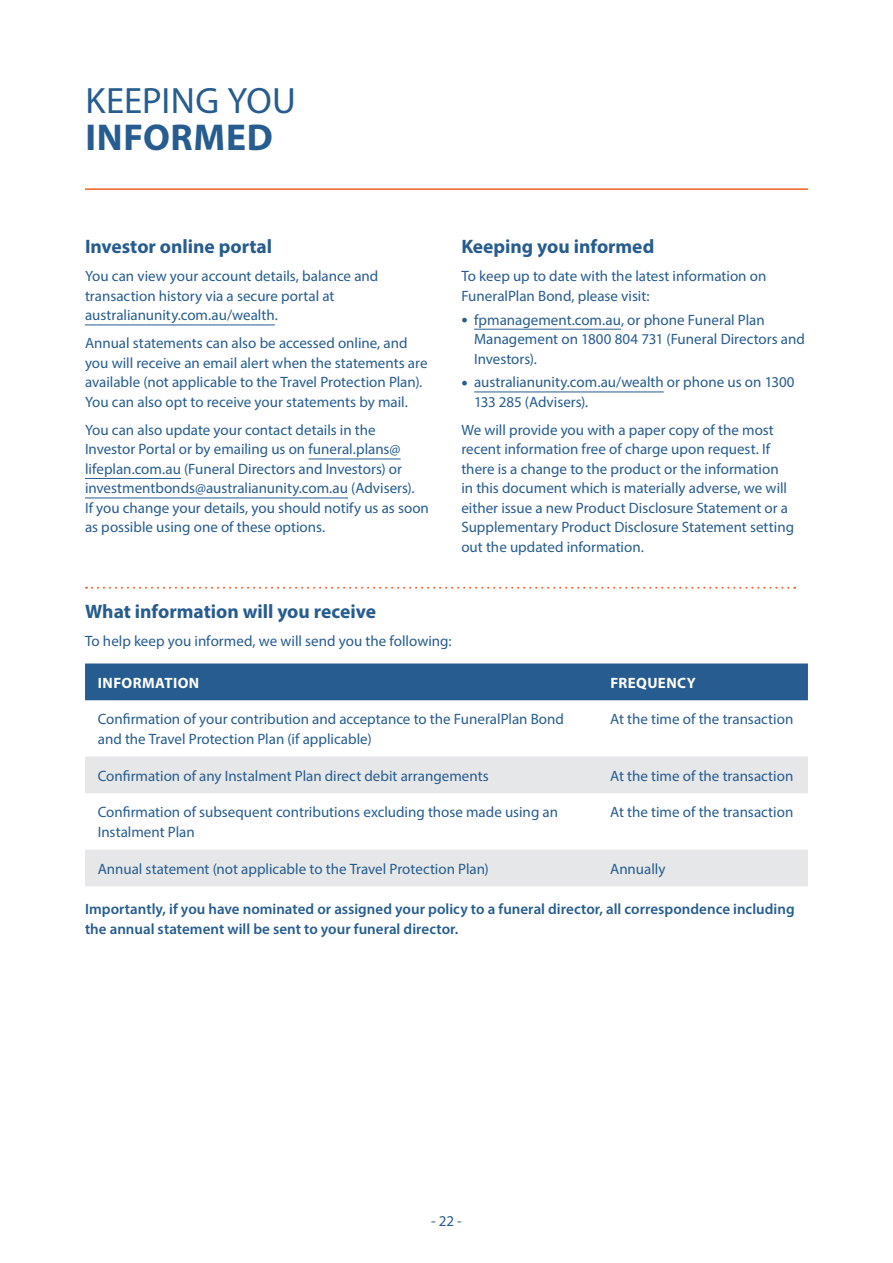
<style>
.page{position:relative;width:893px;height:1263px;background:#fff}
.page>*{position:absolute;margin:0;border:0;box-sizing:border-box;transform-origin:0 0}
.t1{font:700 37.5px "Myriad Pro";letter-spacing:.02em;color:#265c8f}
.t2{font:36.75px "Myriad Pro";letter-spacing:.005em;color:#265c8f}
.t3{font:700 19.5px "Myriad Pro";color:#265c8f}
.t4{font:15px/19.5px "Myriad Pro";color:#265c8f}
.t5{font:600 15px/19.5px "Myriad Pro";color:#265c8f}
.t6{font:700 15px "Myriad Pro";letter-spacing:.03em;color:#fff}
.s1{font-size:22.5px}
</style>
<div class="page">
<hr style="left:85px;top:188px;width:723px;height:2px;background:#f15f24">
<hr style="left:85px;top:325px;width:190px;height:1px;background:#265c8f">
<hr style="left:308px;top:459px;width:93px;height:1px;background:#265c8f">
<hr style="left:85px;top:478px;width:96px;height:1px;background:#265c8f">
<hr style="left:85px;top:498px;width:263px;height:1px;background:#265c8f">
<hr style="left:474px;top:329px;width:147px;height:1px;background:#265c8f">
<hr style="left:474px;top:392px;width:190px;height:1px;background:#265c8f">
<svg style="left:86px;top:587px;width:709px;height:2px"></svg>
<div style="left:85px;top:663px;width:723px;height:37px;background:#265c8f"></div>
<svg style="left:85px;top:756px;width:723px;height:130px;fill:#e6e7e8"></svg>
<h2 class="t2" style="left:85px;top:78px;width:212px">KEEPING YOU</h2>
<h1 class="t1" style="left:85px;top:113px;width:189px">INFORMED</h1>
<h3 class="t3" style="left:85px;top:234px;width:189px">Investor online portal</h3>
<p class="t4" style="left:85px;top:266px;width:295px">You can view your account details, balance and transaction history via a secure portal at australianunity.com.au/wealth.</p>
<p class="t4" style="left:85px;top:333px;width:344px">Annual statements can also be accessed online, and you will receive an email alert when the statements are available (not applicable to the Travel Protection Plan).<br>You can also opt to receive your statements by mail.</p>
<p class="t4" style="left:85px;top:420px;width:345px">You can also update your contact details in the Investor Portal or by emailing us on funeral.plans@ lifeplan.com.au (Funeral Directors and Investors) or investmentbonds@australianunity.com.au (Advisers).<br>If you change your details, you should notify us as soon as possible using one of these options.</p>
<h3 class="t3" style="left:461px;top:234px;width:194px">Keeping you informed</h3>
<p class="t4" style="left:461px;top:266px;width:307px">To keep up to date with the latest information on<br>FuneralPlan Bond, please visit:</p>
<p class="t4" style="left:474px;top:310px;width:332px;text-indent:-13px"><span class="s1">•</span> fpmanagement.com.au, or phone Funeral Plan<br>Management on 1800 804 731 (Funeral Directors and<br>Investors).</p>
<p class="t4" style="left:474px;top:372px;width:322px;text-indent:-13px"><span class="s1">•</span> australianunity.com.au/wealth or phone us on 1300<br>133 285 (Advisers).</p>
<p class="t4" style="left:461px;top:420px;width:334px">We will provide you with a paper copy of the most recent information free of charge upon request. If there is a change to the product or the information in this document which is materially adverse, we will either issue a new Product Disclosure Statement or a Supplementary Product Disclosure Statement setting out the updated information.</p>
<h3 class="t3" style="left:85px;top:599px;width:293px">What information will you receive</h3>
<p class="t4" style="left:85px;top:631px;width:368px">To help keep you informed, we will send you the following:</p>
<p class="t6" style="left:98px;top:673px;width:103px">INFORMATION</p>
<p class="t6" style="left:610px;top:673px;width:87px">FREQUENCY</p>
<p class="t4" style="left:98px;top:709px;width:468px">Confirmation of your contribution and acceptance to the FuneralPlan Bond and the Travel Protection Plan (if applicable)</p>
<p class="t4" style="left:610px;top:709px;width:185px">At the time of the transaction</p>
<p class="t4" style="left:98px;top:765px;width:392px">Confirmation of any Instalment Plan direct debit arrangements</p>
<p class="t4" style="left:610px;top:765px;width:185px">At the time of the transaction</p>
<p class="t4" style="left:98px;top:802px;width:462px">Confirmation of subsequent contributions excluding those made using an<br>Instalment Plan</p>
<p class="t4" style="left:610px;top:802px;width:185px">At the time of the transaction</p>
<p class="t4" style="left:98px;top:858px;width:393px">Annual statement (not applicable to the Travel Protection Plan)</p>
<p class="t4" style="left:610px;top:858px;width:57px">Annually</p>
<p class="t5" style="left:85px;top:899px;width:711px">Importantly, if you have nominated or assigned your policy to a funeral director, all correspondence including the annual statement will be sent to your funeral director.</p>
<p class="t4" style="left:431px;top:1211px;width:32px">- 22 -</p>
</div>
